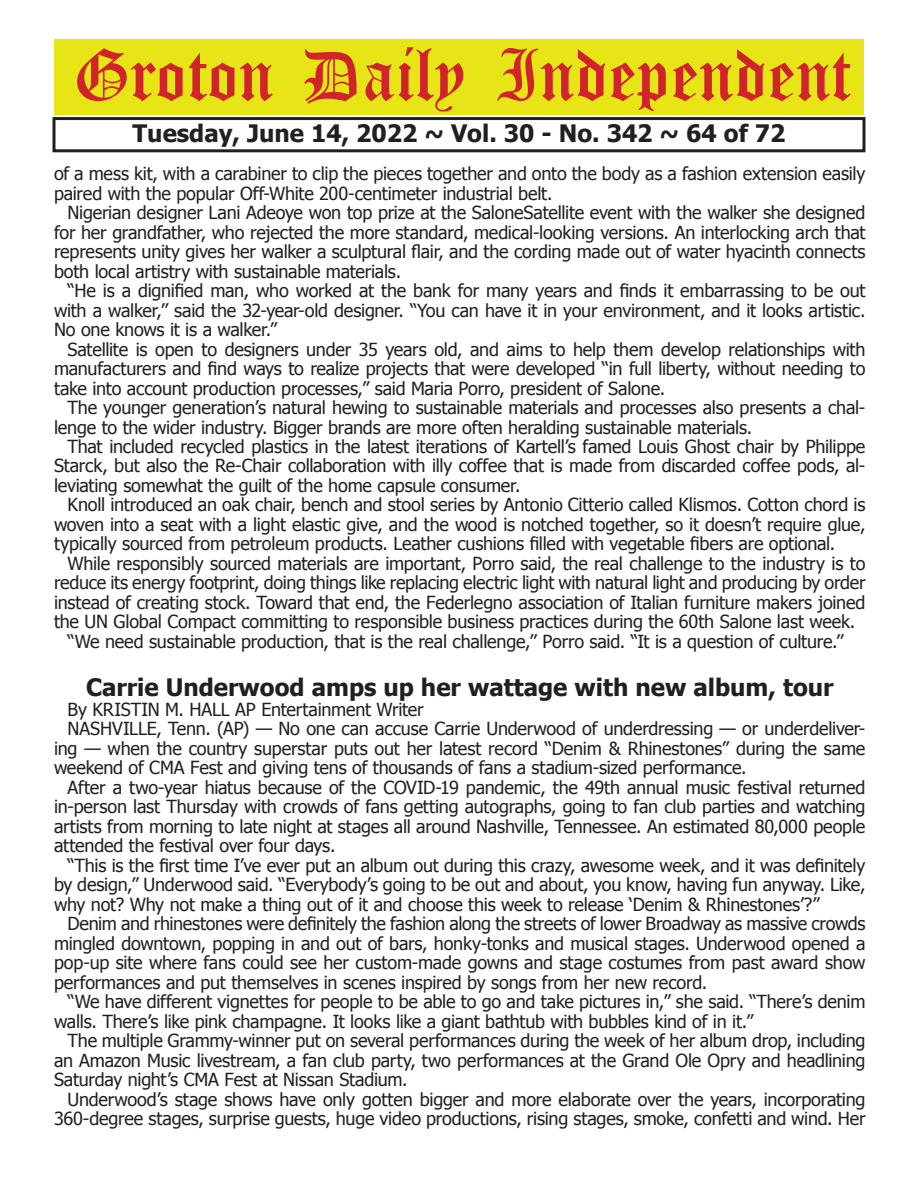
<style>
.page{position:relative;width:918px;height:1188px;background:#fff}
.page>*{position:absolute;margin:0;border:0;box-sizing:border-box;transform-origin:0 0}
.t1{font:54px "Old English Five";color:#d1232a}
.t2{font:700 24px "Tahoma";color:#231f20}
.t3{font:18px/19.5px "Tahoma";letter-spacing:-.01em;color:#231f20;text-align:justify}
</style>
<div class="page">
<div style="left:52px;top:117px;width:814px;height:35px;border:3px solid #231f20"></div>
<div style="left:54px;top:40px;width:810px;height:75px;background:#e7e515"></div>
<h1 class="t1" style="left:73px;top:50px;width:779px">Groton Daily Independent</h1>
<h2 class="t2" style="left:133px;top:116px;width:654px">Tuesday, June 14, 2022 ~ Vol. 30 - No. 342 ~ 64 of 72</h2>
<p class="t3" style="left:54px;top:163px;width:813px">of a mess kit, with a carabiner to clip the pieces together and onto the body as a fashion extension easily paired with the popular Off-White 200-centimeter industrial belt.</p>
<p class="t3" style="left:54px;top:202px;width:813px;text-indent:14px">Nigerian designer Lani Adeoye won top prize at the SaloneSatellite event with the walker she designed for her grandfather, who rejected the more standard, medical-looking versions. An interlocking arch that represents unity gives her walker a sculptural flair, and the cording made out of water hyacinth connects both local artistry with sustainable materials.</p>
<p class="t3" style="left:54px;top:280px;width:813px;text-indent:14px">“He is a dignified man, who worked at the bank for many years and finds it embarrassing to be out with a walker,’’ said the 32-year-old designer. “You can have it in your environment, and it looks artistic.<br>No one knows it is a walker.”</p>
<p class="t3" style="left:54px;top:338px;width:813px;text-indent:14px">Satellite is open to designers under 35 years old, and aims to help them develop relationships with manufacturers and find ways to realize projects that were developed “in full liberty, without needing to take into account production processes,” said Maria Porro, president of Salone.</p>
<p class="t3" style="left:54px;top:397px;width:813px;text-indent:14px">The younger generation’s natural hewing to sustainable materials and processes also presents a chal&shy;lenge to the wider industry. Bigger brands are more often heralding sustainable materials.</p>
<p class="t3" style="left:54px;top:436px;width:813px;text-indent:14px">That included recycled plastics in the latest iterations of Kartell’s famed Louis Ghost chair by Philippe Starck, but also the Re-Chair collaboration with illy coffee that is made from discarded coffee pods, al&shy;leviating somewhat the guilt of the home capsule consumer.</p>
<p class="t3" style="left:54px;top:494px;width:813px;text-indent:14px">Knoll introduced an oak chair, bench and stool series by Antonio Citterio called Klismos. Cotton chord is woven into a seat with a light elastic give, and the wood is notched together, so it doesn’t require glue, typically sourced from petroleum products. Leather cushions filled with vegetable fibers are optional.</p>
<p class="t3" style="left:68px;top:553px;width:799px">While responsibly sourced materials are important, Porro said, the real challenge to the industry is to</p>
<p class="t3" style="left:54px;top:572px;width:813px">reduce its energy footprint, doing things like replacing electric light with natural light and producing by order</p>
<p class="t3" style="left:54px;top:592px;width:813px">instead of creating stock. Toward that end, the Federlegno association of Italian furniture makers joined</p>
<p class="t3" style="left:54px;top:611px;width:803px">the UN Global Compact committing to responsible business practices during the 60th Salone last week.</p>
<p class="t3" style="left:68px;top:631px;width:778px">“We need sustainable production, that is the real challenge,’’ Porro said. “It is a question of culture.’’</p>
<h2 class="t2" style="left:86px;top:671px;width:749px">Carrie Underwood amps up her wattage with new album, tour</h2>
<p class="t3" style="left:68px;top:699px;width:358px">By KRISTIN M. HALL AP Entertainment Writer</p>
<p class="t3" style="left:68px;top:718px;width:799px">NASHVILLE, Tenn. (AP) — No one can accuse Carrie Underwood of underdressing — or underdeliver-</p>
<p class="t3" style="left:54px;top:738px;width:813px">ing — when the country superstar puts out her latest record “Denim &amp; Rhinestones” during the same</p>
<p class="t3" style="left:54px;top:757px;width:694px">weekend of CMA Fest and giving tens of thousands of fans a stadium-sized performance.</p>
<p class="t3" style="left:68px;top:777px;width:799px">After a two-year hiatus because of the COVID-19 pandemic, the 49th annual music festival returned</p>
<p class="t3" style="left:54px;top:796px;width:813px">in-person last Thursday with crowds of fans getting autographs, going to fan club parties and watching</p>
<p class="t3" style="left:54px;top:816px;width:813px">artists from morning to late night at stages all around Nashville, Tennessee. An estimated 80,000 people</p>
<p class="t3" style="left:54px;top:835px;width:283px">attended the festival over four days.</p>
<p class="t3" style="left:68px;top:855px;width:799px">“This is the first time I’ve ever put an album out during this crazy, awesome week, and it was definitely</p>
<p class="t3" style="left:54px;top:874px;width:813px">by design,” Underwood said. “Everybody’s going to be out and about, you know, having fun anyway. Like,</p>
<p class="t3" style="left:54px;top:894px;width:767px">why not? Why not make a thing out of it and choose this week to release ‘Denim &amp; Rhinestones’?”</p>
<p class="t3" style="left:68px;top:913px;width:800px">Denim and rhinestones were definitely the fashion along the streets of lower Broadway as massive crowds</p>
<p class="t3" style="left:54px;top:933px;width:813px">mingled downtown, popping in and out of bars, honky-tonks and musical stages. Underwood opened a</p>
<p class="t3" style="left:54px;top:952px;width:813px">pop-up site where fans could see her custom-made gowns and stage costumes from past award show</p>
<p class="t3" style="left:54px;top:972px;width:655px">performances and put themselves in scenes inspired by songs from her new record.</p>
<p class="t3" style="left:68px;top:991px;width:800px">“We have different vignettes for people to be able to go and take pictures in,” she said. “There’s denim</p>
<p class="t3" style="left:54px;top:1011px;width:701px">walls. There’s like pink champagne. It looks like a giant bathtub with bubbles kind of in it.”</p>
<p class="t3" style="left:68px;top:1030px;width:799px">The multiple Grammy-winner put on several performances during the week of her album drop, including</p>
<p class="t3" style="left:54px;top:1050px;width:813px">an Amazon Music livestream, a fan club party, two performances at the Grand Ole Opry and headlining</p>
<p class="t3" style="left:54px;top:1069px;width:355px">Saturday night’s CMA Fest at Nissan Stadium.</p>
<p class="t3" style="left:68px;top:1089px;width:799px">Underwood’s stage shows have only gotten bigger and more elaborate over the years, incorporating</p>
<p class="t3" style="left:54px;top:1108px;width:813px">360-degree stages, surprise guests, huge video productions, rising stages, smoke, confetti and wind. Her</p>
</div>
